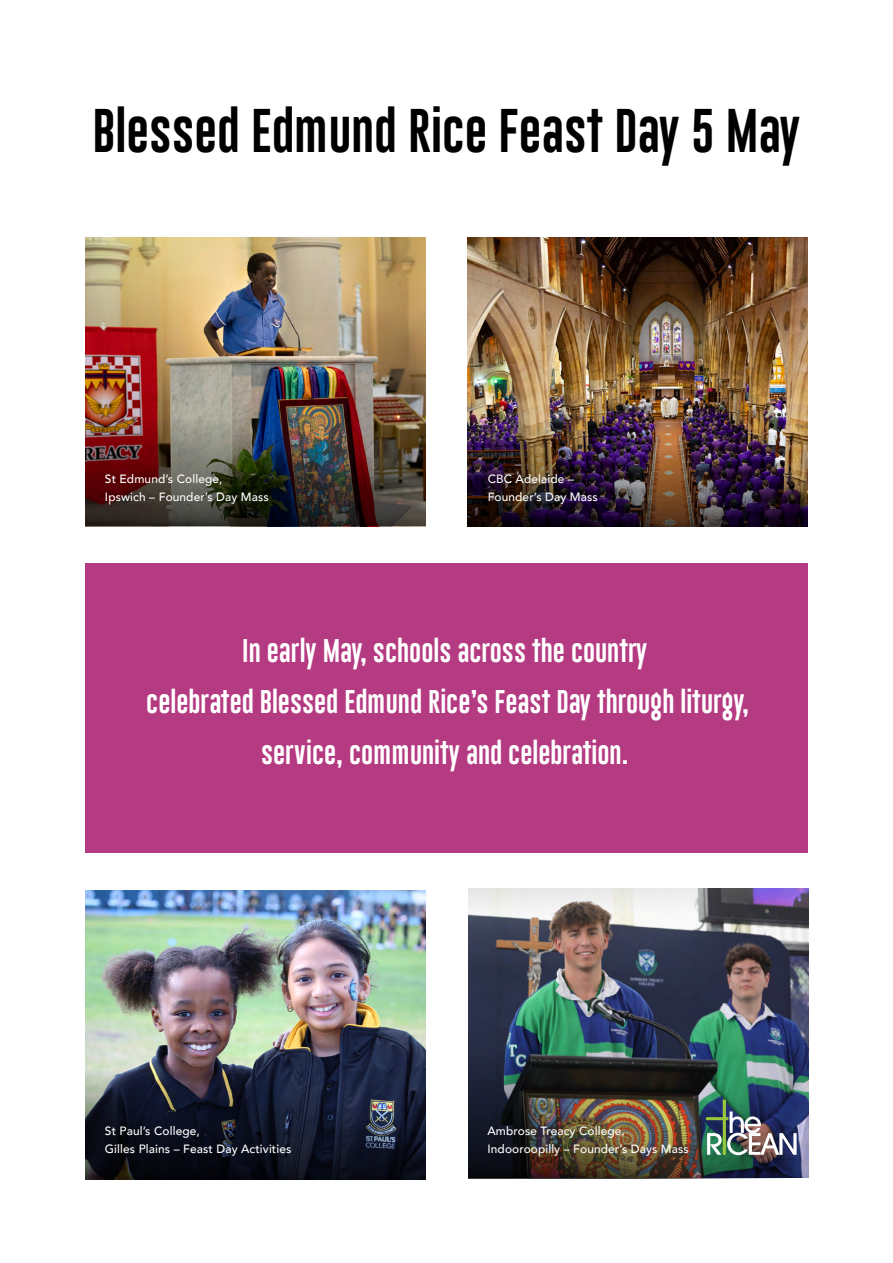
<style>
.page{position:relative;width:893px;height:1263px;background:#fff}
.page>*{position:absolute;margin:0;border:0;box-sizing:border-box;transform-origin:0 0}
.t1{font:45px "Gobold Lowplus";color:#000}
.t2{font:24px/51px "Gobold Lowplus";color:#fff;text-align:center}
.t3{font:500 12px/18px "Avenir";letter-spacing:.01em;color:#fff}
</style>
<div class="page">
<img style="left:85px;top:890px;width:340px;height:157px">
<img style="left:468px;top:888px;width:341px;height:289px">
<img style="left:468px;top:1017px;width:340px;height:161px">
<img style="left:468px;top:238px;width:340px;height:157px">
<img style="left:85px;top:238px;width:340px;height:289px">
<img style="left:85px;top:394px;width:340px;height:132px">
<img style="left:468px;top:395px;width:340px;height:132px">
<img style="left:706px;top:1099px;width:102px;height:79px">
<div style="left:85px;top:563px;width:723px;height:289px;background:#b43a82"></div>
<svg style="left:85px;top:1047px;width:340px;height:132px;background:#272b3a"></svg>
<h1 class="t1" style="left:93px;top:102px;width:709px">Blessed Edmund Rice Feast Day 5 May</h1>
<p class="t3" style="left:105px;top:469px;width:165px">St Edmund’s College,<br>Ipswich – Founder’s Day Mass</p>
<p class="t3" style="left:488px;top:469px;width:112px">CBC Adelaide –<br>Founder’s Day Mass</p>
<h2 class="t2" style="left:146px;top:627px;width:604px">In early May, schools across the country<br>celebrated Blessed Edmund Rice’s Feast Day through liturgy, service, community and celebration.</h2>
<p class="t3" style="left:105px;top:1121px;width:188px">St Paul’s College,<br>Gilles Plains – Feast Day Activities</p>
<p class="t3" style="left:487px;top:1121px;width:203px">Ambrose Treacy College,<br>Indooroopilly – Founder’s Days Mass</p>
</div>
